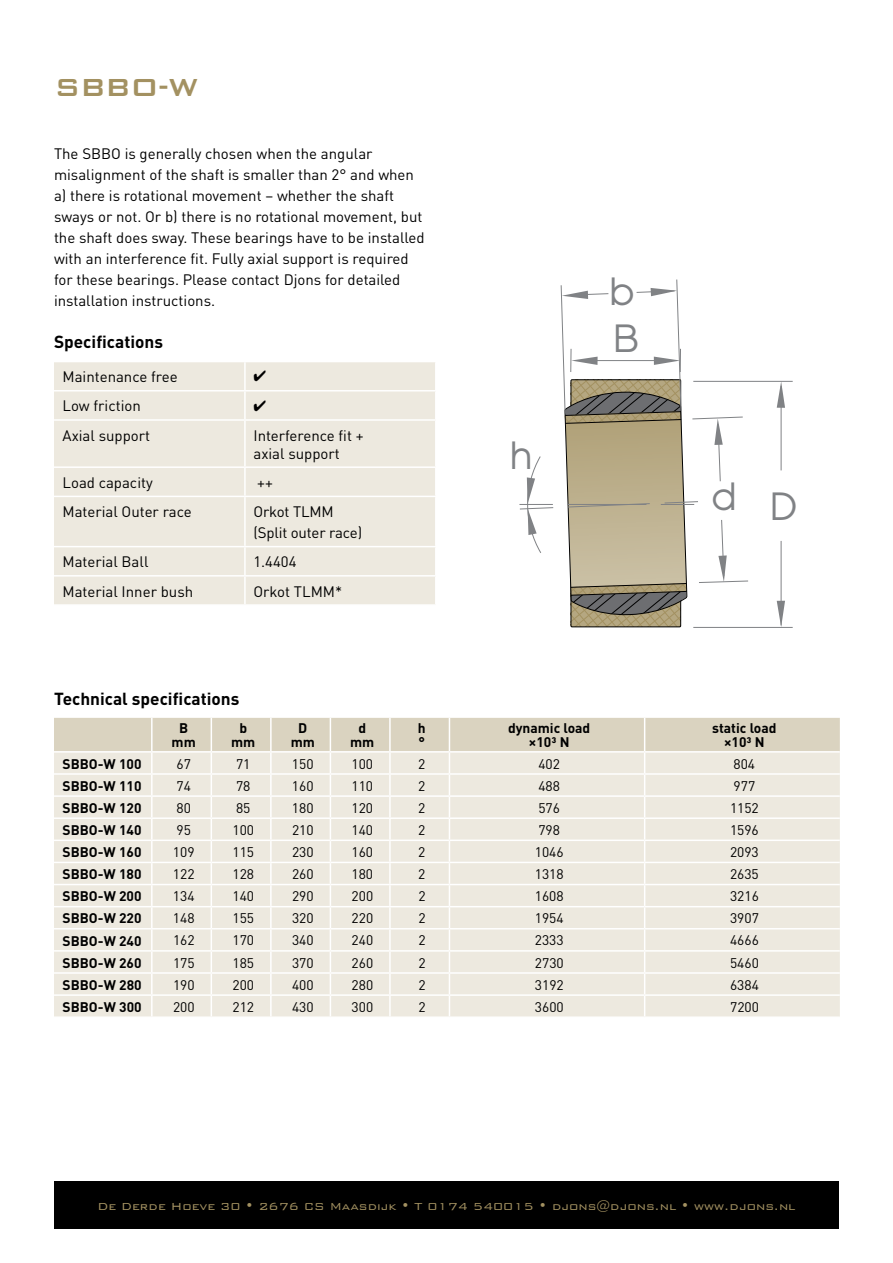
<style>
.page{position:relative;width:893px;height:1263px;background:#fff}
.page>*{position:absolute;margin:0;border:0;box-sizing:border-box;transform-origin:0 0}
.t1{font:300 41.25px "Avant Garde Mono EF";color:#808285}
.t2{font:500 33px "Bank Gothic";color:#a39161}
.t3{font:700 17.25px "DIN";color:#000}
.t4{font:15px/21px "DIN";color:#000}
.t5{font:13.8px "DIN";color:#000}
.t6{font:700 13.8px/14.2px "DIN";color:#000;text-align:center}
.t7{font:300 13.65px "Bank Gothic";letter-spacing:-.005em;color:#a39161}
</style>
<div class="page">
<div style="left:54px;top:1181px;width:785px;height:48px;background:#000"></div>
<div style="left:54px;top:362px;width:381px;height:242px;background:#ede9df"></div>
<hr style="left:244px;top:362px;width:2px;height:28px;background:#fff">
<hr style="left:54px;top:390px;width:191px;height:1px;background:#fff">
<hr style="left:245px;top:390px;width:192px;height:1px;background:#fff">
<hr style="left:244px;top:391px;width:2px;height:28px;background:#fff">
<hr style="left:54px;top:419px;width:191px;height:2px;background:#fff">
<hr style="left:245px;top:419px;width:192px;height:2px;background:#fff">
<hr style="left:244px;top:421px;width:2px;height:45px;background:#fff">
<hr style="left:54px;top:466px;width:191px;height:2px;background:#fff">
<hr style="left:245px;top:466px;width:192px;height:2px;background:#fff">
<hr style="left:244px;top:468px;width:2px;height:28px;background:#fff">
<hr style="left:54px;top:496px;width:191px;height:1px;background:#fff">
<hr style="left:245px;top:496px;width:192px;height:1px;background:#fff">
<hr style="left:244px;top:497px;width:2px;height:49px;background:#fff">
<hr style="left:54px;top:546px;width:191px;height:1px;background:#fff">
<hr style="left:245px;top:546px;width:192px;height:1px;background:#fff">
<hr style="left:244px;top:547px;width:2px;height:28px;background:#fff">
<hr style="left:54px;top:575px;width:191px;height:2px;background:#fff">
<hr style="left:245px;top:575px;width:192px;height:2px;background:#fff">
<hr style="left:244px;top:577px;width:2px;height:27px;background:#fff">
<svg style="left:54px;top:718px;width:786px;height:298px;background:#ece8dd"></svg>
<svg style="left:519px;top:456px;width:35px;height:97px"></svg>
<svg style="left:777px;top:382px;width:8px;height:26px"></svg>
<hr style="left:693px;top:381px;width:100px;height:1px;background:#808285">
<hr style="left:781px;top:386px;width:1px;height:84px;background:#808285">
<svg style="left:777px;top:601px;width:8px;height:26px"></svg>
<hr style="left:693px;top:627px;width:100px;height:1px;background:#808285">
<hr style="left:781px;top:541px;width:1px;height:84px;background:#808285">
<svg style="left:560px;top:279px;width:189px;height:349px"></svg>
<svg style="left:254px;top:371px;width:12px;height:11px"></svg>
<svg style="left:254px;top:400px;width:12px;height:11px"></svg>
<h2 class="t2" style="left:54px;top:62px;width:146px">SBBO-W</h2>
<p class="t4" style="left:54px;top:143px;width:372px">The SBBO is generally chosen when the angular misalignment of the shaft is smaller than 2° and when a) there is rotational movement – whether the shaft sways or not. Or b) there is no rotational movement, but the shaft does sway. These bearings have to be installed with an interference fit. Fully axial support is required for these bearings. Please contact Djons for detailed installation instructions.</p>
<p class="t3" style="left:54px;top:330px;width:111px">Specifications</p>
<p class="t4" style="left:63px;top:366px;width:117px">Maintenance free</p>
<p class="t4" style="left:63px;top:395px;width:80px">Low friction</p>
<p class="t4" style="left:63px;top:424px;width:89px">Axial support</p>
<p class="t4" style="left:253px;top:426px;width:112px;line-height:18px">Interference fit + axial support</p>
<p class="t4" style="left:63px;top:472px;width:92px">Load capacity</p>
<p class="t4" style="left:257px;top:472px;width:17px">++</p>
<p class="t4" style="left:63px;top:501px;width:131px">Material Outer race</p>
<p class="t4" style="left:253px;top:501px;width:110px">Orkot TLMM (Split outer race)</p>
<p class="t4" style="left:63px;top:551px;width:87px">Material Ball</p>
<p class="t4" style="left:253px;top:551px;width:45px">1.4404</p>
<p class="t4" style="left:63px;top:580px;width:132px">Material Inner bush</p>
<p class="t4" style="left:253px;top:580px;width:90px">Orkot TLMM*</p>
<h1 class="t1" style="left:507px;top:429px;width:29px">h</h1>
<h1 class="t1" style="left:608px;top:265px;width:29px">b</h1>
<h1 class="t1" style="left:613px;top:312px;width:29px">B</h1>
<h1 class="t1" style="left:710px;top:475px;width:89px">d D</h1>
<p class="t3" style="left:54px;top:687px;width:187px">Technical specifications</p>
<p class="t6" style="left:172px;top:720px;width:26px">B mm</p>
<p class="t6" style="left:231px;top:720px;width:26px">b mm</p>
<p class="t6" style="left:291px;top:720px;width:26px">D mm</p>
<p class="t6" style="left:350px;top:720px;width:26px">d mm</p>
<p class="t6" style="left:418px;top:720px;width:9px;text-align:left">h °</p>
<p class="t6" style="left:508px;top:720px;width:84px">dynamic load ×10³ N</p>
<p class="t6" style="left:712px;top:720px;width:66px">static load ×10³ N</p>
<p class="t6" style="left:63px;top:756px;width:81px">SBBO-W 100</p>
<p class="t5" style="left:176px;top:755px;width:16px">67</p>
<p class="t5" style="left:236px;top:755px;width:16px">71</p>
<p class="t5" style="left:292px;top:755px;width:23px">150</p>
<p class="t5" style="left:351px;top:755px;width:23px">100</p>
<p class="t5" style="left:418px;top:755px;width:9px">2</p>
<p class="t5" style="left:538px;top:755px;width:23px">402</p>
<p class="t5" style="left:734px;top:755px;width:23px">804</p>
<p class="t6" style="left:63px;top:778px;width:81px">SBBO-W 110</p>
<p class="t5" style="left:176px;top:777px;width:16px">74</p>
<p class="t5" style="left:236px;top:777px;width:16px">78</p>
<p class="t5" style="left:292px;top:777px;width:23px">160</p>
<p class="t5" style="left:351px;top:777px;width:23px">110</p>
<p class="t5" style="left:418px;top:777px;width:9px">2</p>
<p class="t5" style="left:538px;top:777px;width:23px">488</p>
<p class="t5" style="left:734px;top:777px;width:23px">977</p>
<p class="t6" style="left:63px;top:800px;width:81px">SBBO-W 120</p>
<p class="t5" style="left:177px;top:799px;width:16px">80</p>
<p class="t5" style="left:236px;top:799px;width:16px">85</p>
<p class="t5" style="left:292px;top:799px;width:23px">180</p>
<p class="t5" style="left:352px;top:799px;width:23px">120</p>
<p class="t5" style="left:418px;top:799px;width:9px">2</p>
<p class="t5" style="left:538px;top:799px;width:23px">576</p>
<p class="t5" style="left:730px;top:799px;width:30px">1152</p>
<p class="t6" style="left:63px;top:822px;width:81px">SBBO-W 140</p>
<p class="t5" style="left:177px;top:821px;width:16px">95</p>
<p class="t5" style="left:232px;top:821px;width:23px">100</p>
<p class="t5" style="left:292px;top:821px;width:23px">210</p>
<p class="t5" style="left:352px;top:821px;width:23px">140</p>
<p class="t5" style="left:418px;top:821px;width:9px">2</p>
<p class="t5" style="left:538px;top:821px;width:23px">798</p>
<p class="t5" style="left:730px;top:821px;width:30px">1596</p>
<p class="t6" style="left:63px;top:844px;width:81px">SBBO-W 160</p>
<p class="t5" style="left:173px;top:843px;width:23px">109</p>
<p class="t5" style="left:232px;top:843px;width:23px">115</p>
<p class="t5" style="left:292px;top:843px;width:23px">230</p>
<p class="t5" style="left:352px;top:843px;width:23px">160</p>
<p class="t5" style="left:418px;top:843px;width:9px">2</p>
<p class="t5" style="left:535px;top:843px;width:30px">1046</p>
<p class="t5" style="left:730px;top:843px;width:30px">2093</p>
<p class="t6" style="left:63px;top:866px;width:81px">SBBO-W 180</p>
<p class="t5" style="left:173px;top:865px;width:23px">122</p>
<p class="t5" style="left:232px;top:865px;width:23px">128</p>
<p class="t5" style="left:292px;top:865px;width:23px">260</p>
<p class="t5" style="left:352px;top:865px;width:23px">180</p>
<p class="t5" style="left:418px;top:865px;width:9px">2</p>
<p class="t5" style="left:535px;top:865px;width:30px">1318</p>
<p class="t5" style="left:730px;top:865px;width:30px">2635</p>
<p class="t6" style="left:63px;top:888px;width:81px">SBBO-W 200</p>
<p class="t5" style="left:173px;top:887px;width:23px">134</p>
<p class="t5" style="left:232px;top:887px;width:23px">140</p>
<p class="t5" style="left:292px;top:887px;width:23px">290</p>
<p class="t5" style="left:352px;top:887px;width:23px">200</p>
<p class="t5" style="left:418px;top:887px;width:9px">2</p>
<p class="t5" style="left:535px;top:887px;width:30px">1608</p>
<p class="t5" style="left:730px;top:887px;width:30px">3216</p>
<p class="t6" style="left:63px;top:911px;width:81px">SBBO-W 220</p>
<p class="t5" style="left:173px;top:910px;width:23px">148</p>
<p class="t5" style="left:233px;top:910px;width:23px">155</p>
<p class="t5" style="left:292px;top:910px;width:23px">320</p>
<p class="t5" style="left:352px;top:910px;width:23px">220</p>
<p class="t5" style="left:418px;top:910px;width:9px">2</p>
<p class="t5" style="left:535px;top:910px;width:30px">1954</p>
<p class="t5" style="left:730px;top:910px;width:30px">3907</p>
<p class="t6" style="left:63px;top:933px;width:81px">SBBO-W 240</p>
<p class="t5" style="left:173px;top:932px;width:23px">162</p>
<p class="t5" style="left:233px;top:932px;width:23px">170</p>
<p class="t5" style="left:292px;top:932px;width:23px">340</p>
<p class="t5" style="left:352px;top:932px;width:23px">240</p>
<p class="t5" style="left:418px;top:932px;width:9px">2</p>
<p class="t5" style="left:535px;top:932px;width:30px">2333</p>
<p class="t5" style="left:730px;top:932px;width:30px">4666</p>
<p class="t6" style="left:63px;top:955px;width:81px">SBBO-W 260</p>
<p class="t5" style="left:173px;top:954px;width:23px">175</p>
<p class="t5" style="left:233px;top:954px;width:23px">185</p>
<p class="t5" style="left:292px;top:954px;width:23px">370</p>
<p class="t5" style="left:352px;top:954px;width:23px">260</p>
<p class="t5" style="left:418px;top:954px;width:9px">2</p>
<p class="t5" style="left:535px;top:954px;width:30px">2730</p>
<p class="t5" style="left:730px;top:954px;width:30px">5460</p>
<p class="t6" style="left:63px;top:977px;width:81px">SBBO-W 280</p>
<p class="t5" style="left:173px;top:976px;width:23px">190</p>
<p class="t5" style="left:233px;top:976px;width:23px">200</p>
<p class="t5" style="left:292px;top:976px;width:23px">400</p>
<p class="t5" style="left:352px;top:976px;width:23px">280</p>
<p class="t5" style="left:418px;top:976px;width:9px">2</p>
<p class="t5" style="left:535px;top:976px;width:30px">3192</p>
<p class="t5" style="left:730px;top:976px;width:30px">6384</p>
<p class="t6" style="left:63px;top:999px;width:81px">SBBO-W 300</p>
<p class="t5" style="left:173px;top:998px;width:23px">200</p>
<p class="t5" style="left:233px;top:998px;width:23px">212</p>
<p class="t5" style="left:292px;top:998px;width:23px">430</p>
<p class="t5" style="left:352px;top:998px;width:23px">300</p>
<p class="t5" style="left:418px;top:998px;width:9px">2</p>
<p class="t5" style="left:535px;top:998px;width:30px">3600</p>
<p class="t5" style="left:730px;top:998px;width:30px">7200</p>
<p class="t7" style="left:97px;top:1196px;width:700px">De Derde Hoeve 30 • 2676 CS Maasdijk • T 0174 540015 • djons@djons.nl • www.djons.nl</p>
</div>
